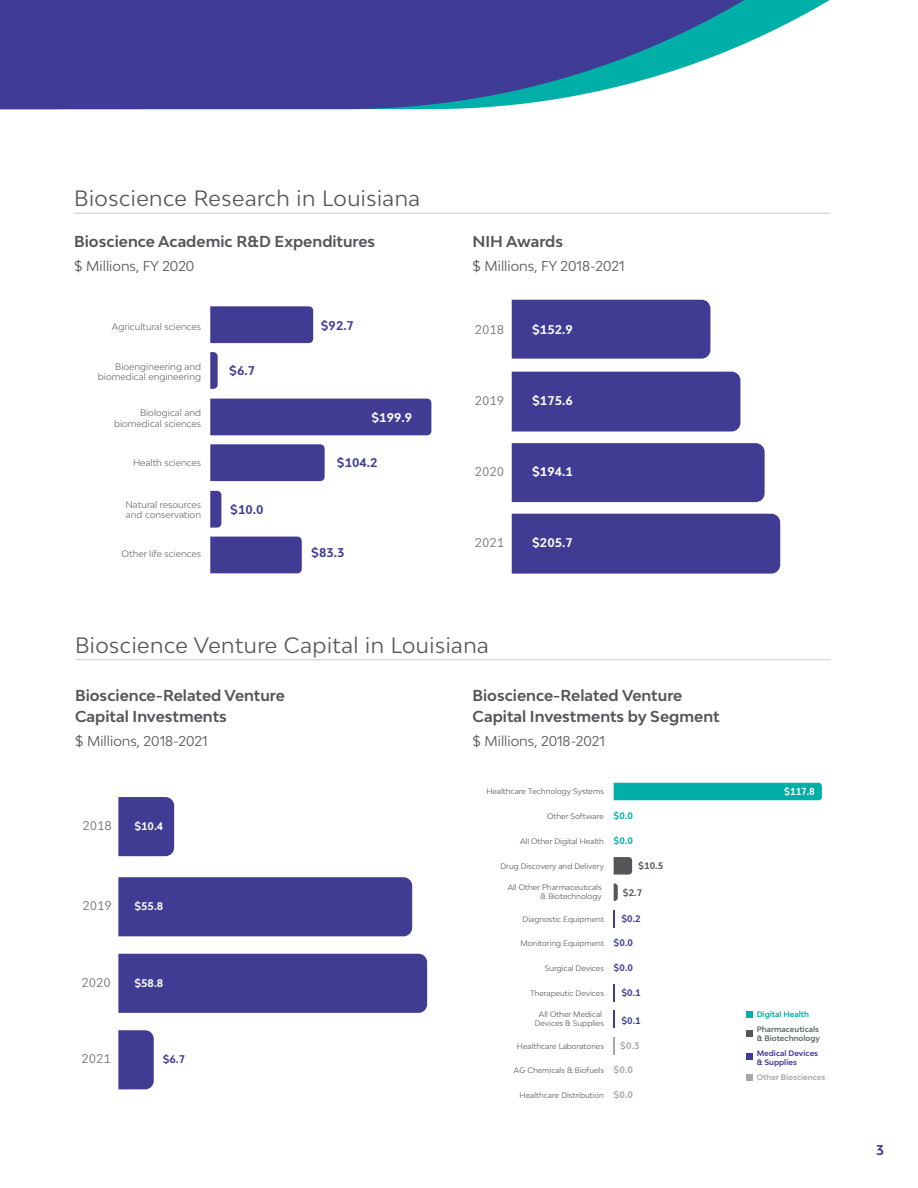
<style>
.page{position:relative;width:918px;height:1188px;background:#fff}
.page>*{position:absolute;margin:0;border:0;box-sizing:border-box;transform-origin:0 0}
.t1{font:21px "Bw Modelica";letter-spacing:.025em;color:#54565a}
.t2{font:700 15px/21px "Bw Modelica";color:#54565a}
.t3{font:13.5px "Bw Modelica";color:#54565a}
.t4{font:700 13.5px "Bw Modelica";color:#403b94}
.t5{font:12px "Bw Modelica";color:#6e6f72}
.t6{font:700 12px "Bw Modelica";color:#fff}
.t7{font:700 12px "Bw Modelica";color:#403c94}
.t8{font:700 10.5px "Bw Modelica";color:#fff}
.t9{font:700 10.5px "Bw Modelica";color:#403c94}
.t10{font:700 9.6px "Bw Modelica";color:#fff;scale:.93 1}
.t11{font:9px/10.8px "Bw Modelica";color:#6e6f72;text-align:right}
.t12{font:700 9px "Bw Modelica";color:#403c94}
.t13{font:700 9px "Bw Modelica";color:#aaa7aa}
.t14{font:700 9px "Bw Modelica";color:#54565a}
.t15{font:7.5px/9px "Bw Modelica";color:#5a5a5a;text-align:center}
.t16{font:700 7.5px/9px "Bw Modelica";color:#5e6b6a}
.t17{font:700 7.5px/9px "Bw Modelica";color:#403c94}
.t18{font:700 7.5px "Bw Modelica";color:#aaa7aa}
.t19{font:700 7.5px "Bw Modelica";color:#00afa8}
.s1{font-weight:700;font-size:9px;color:#00afa8}
</style>
<div class="page">
<svg style="left:0;top:0;width:830px;height:109px;fill:#403b94"></svg>
<hr style="left:74px;top:213px;width:756px;height:1px;background:#ccccce">
<hr style="left:75px;top:659px;width:756px;height:1px;background:#ccccce">
<svg style="left:118px;top:1030px;width:36px;height:59px;background:#464397"></svg>
<div style="left:118px;top:954px;width:309px;height:59px;background:#403c94"></div>
<div style="left:118px;top:877px;width:294px;height:59px;background:#403c94"></div>
<div style="left:118px;top:797px;width:56px;height:59px;background:#403c94"></div>
<svg style="left:614px;top:857px;width:18px;height:18px"></svg>
<svg style="left:614px;top:910px;width:1px;height:17px"></svg>
<div style="left:614px;top:783px;width:208px;height:17px;background:#00afa8"></div>
<svg style="left:614px;top:1011px;width:1px;height:17px"></svg>
<svg style="left:614px;top:1037px;width:1px;height:17px"></svg>
<svg style="left:614px;top:883px;width:4px;height:18px"></svg>
<svg style="left:614px;top:984px;width:1px;height:18px"></svg>
<div style="left:746px;top:1011px;width:7px;height:7px;background:#00afa8"></div>
<div style="left:746px;top:1030px;width:7px;height:7px;background:#54565a"></div>
<div style="left:746px;top:1053px;width:7px;height:7px;background:#403c94"></div>
<div style="left:746px;top:1074px;width:7px;height:7px;background:#aaa7aa"></div>
<svg style="left:512px;top:300px;width:268px;height:274px;fill:#403c94"></svg>
<svg style="left:210px;top:306px;width:221px;height:267px"></svg>
<h1 class="t1" style="left:74px;top:185px;width:348px">Bioscience Research in Louisiana</h1>
<h2 class="t2" style="left:74px;top:231px;width:303px">Bioscience Academic R&amp;D Expenditures</h2>
<h3 class="t3" style="left:74px;top:258px;width:122px">$ Millions, FY 2020</h3>
<p class="t11" style="left:112px;top:321px;width:91px">Agricultural sciences</p>
<p class="t11" style="left:98px;top:361px;width:105px">Bioengineering and biomedical engineering</p>
<p class="t11" style="left:114px;top:407px;width:89px">Biological and biomedical sciences</p>
<p class="t11" style="left:133px;top:457px;width:70px">Health sciences</p>
<p class="t11" style="left:125px;top:499px;width:77px;text-align:left">Natural resources and conservation</p>
<p class="t11" style="left:122px;top:548px;width:81px">Other life sciences</p>
<h3 class="t7" style="left:229px;top:363px;width:27px">$6.7</h3>
<h3 class="t7" style="left:230px;top:502px;width:35px">$10.0</h3>
<h3 class="t7" style="left:321px;top:318px;width:35px">$92.7</h3>
<h3 class="t6" style="left:372px;top:410px;width:42px">$199.9</h3>
<h3 class="t7" style="left:337px;top:454px;width:42px">$104.2</h3>
<h3 class="t7" style="left:311px;top:545px;width:35px">$83.3</h3>
<h2 class="t2" style="left:472px;top:231px;width:92px">NIH Awards</h2>
<h3 class="t3" style="left:472px;top:258px;width:154px">$ Millions, FY 2018-2021</h3>
<h3 class="t5" style="left:475px;top:321px;width:31px">2018</h3>
<h3 class="t6" style="left:532px;top:321px;width:42px">$152.9</h3>
<h3 class="t5" style="left:475px;top:393px;width:31px">2019</h3>
<h3 class="t6" style="left:532px;top:393px;width:42px">$175.6</h3>
<h3 class="t5" style="left:475px;top:464px;width:31px">2020</h3>
<h3 class="t6" style="left:532px;top:464px;width:42px">$194.1</h3>
<h3 class="t5" style="left:475px;top:535px;width:31px">2021</h3>
<h3 class="t6" style="left:532px;top:535px;width:42px">$205.7</h3>
<h1 class="t1" style="left:75px;top:631px;width:415px">Bioscience Venture Capital in Louisiana</h1>
<h2 class="t2" style="left:75px;top:685px;width:211px">Bioscience-Related Venture<br>Capital Investments</h2>
<h3 class="t3" style="left:75px;top:732px;width:134px">$ Millions, 2018-2021</h3>
<h3 class="t5" style="left:82px;top:818px;width:31px">2018</h3>
<h3 class="t8" style="left:134px;top:819px;width:31px">$10.4</h3>
<h3 class="t5" style="left:82px;top:898px;width:31px">2019</h3>
<h3 class="t8" style="left:134px;top:899px;width:31px">$55.8</h3>
<h3 class="t5" style="left:81px;top:974px;width:31px">2020</h3>
<h3 class="t8" style="left:134px;top:976px;width:31px">$58.8</h3>
<h3 class="t5" style="left:81px;top:1051px;width:31px">2021</h3>
<h3 class="t9" style="left:163px;top:1052px;width:24px">$6.7</h3>
<h2 class="t2" style="left:472px;top:685px;width:249px">Bioscience-Related Venture<br>Capital Investments by Segment</h2>
<h3 class="t3" style="left:472px;top:732px;width:134px">$ Millions, 2018-2021</h3>
<p class="t15" style="left:486px;top:787px;width:119px">Healthcare Technology Systems</p>
<p class="t15" style="left:547px;top:812px;width:87px">Other Software <span class="s1">$0.0</span></p>
<p class="t15" style="left:520px;top:836px;width:115px">All Other Digital Health <span class="s1">$0.0</span></p>
<p class="t15" style="left:501px;top:861px;width:105px">Drug Discovery and Delivery</p>
<p class="t14" style="left:638px;top:860px;width:26px">$10.5</p>
<p class="t14" style="left:623px;top:886px;width:21px">$2.7</p>
<p class="t12" style="left:621px;top:912px;width:21px">$0.2</p>
<p class="t12" style="left:614px;top:937px;width:21px">$0.0</p>
<p class="t12" style="left:614px;top:962px;width:21px">$0.0</p>
<p class="t12" style="left:621px;top:987px;width:21px">$0.1</p>
<p class="t12" style="left:621px;top:1015px;width:21px">$0.1</p>
<p class="t13" style="left:620px;top:1039px;width:21px">$0.3</p>
<p class="t13" style="left:614px;top:1064px;width:21px">$0.0</p>
<p class="t13" style="left:614px;top:1089px;width:21px">$0.0</p>
<p class="t15" style="left:508px;top:882px;width:96px;text-align:right">All Other Pharmaceuticals &amp; Biotechnology</p>
<p class="t15" style="left:523px;top:914px;width:83px">Diagnostic Equipment</p>
<p class="t15" style="left:520px;top:939px;width:85px">Monitoring Equipment</p>
<p class="t15" style="left:545px;top:964px;width:61px">Surgical Devices</p>
<p class="t15" style="left:530px;top:988px;width:75px">Therapeutic Devices</p>
<p class="t15" style="left:535px;top:1009px;width:71px">All Other Medical<br>Devices &amp; Supplies</p>
<p class="t15" style="left:517px;top:1041px;width:89px">Healthcare Laboratories</p>
<p class="t15" style="left:514px;top:1066px;width:92px">AG Chemicals &amp; Biofuels</p>
<p class="t15" style="left:520px;top:1091px;width:86px">Healthcare Distribution</p>
<p class="t10" style="left:784px;top:785px;width:34px">$117.8</p>
<p class="t19" style="left:757px;top:1009px;width:54px">Digital Health</p>
<p class="t16" style="left:757px;top:1024px;width:65px">Pharmaceuticals &amp; Biotechnology</p>
<p class="t17" style="left:757px;top:1048px;width:63px">Medical Devices &amp; Supplies</p>
<p class="t18" style="left:757px;top:1072px;width:70px">Other Biosciences</p>
<h3 class="t4" style="left:876px;top:1141px;width:9px">3</h3>
</div>
